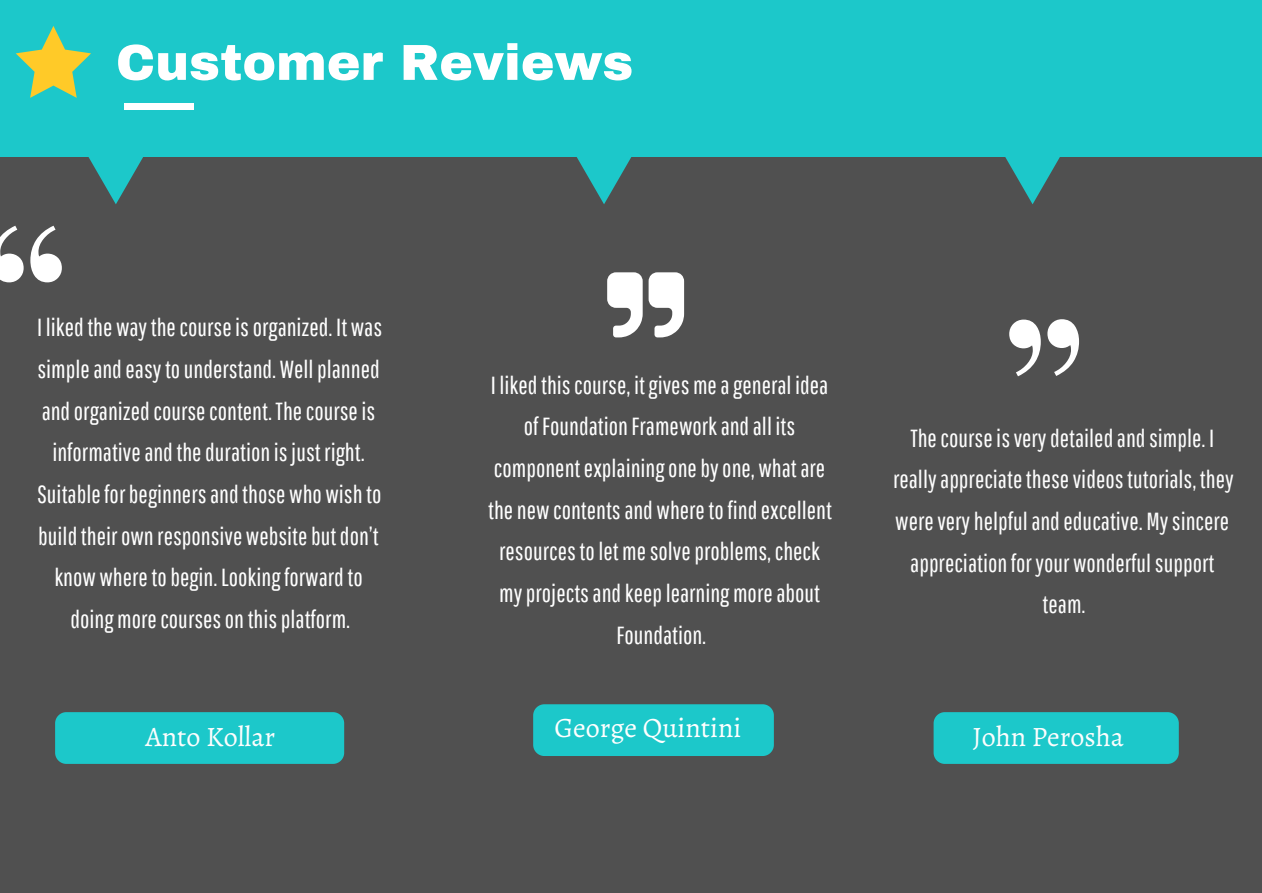
<style>
.page{position:relative;width:1262px;height:893px;background:#fff}
.page>*{position:absolute;margin:0;border:0;box-sizing:border-box;transform-origin:0 0}
.t1{font:224.85px "Playfair Display";color:#fff}
.t2{font:900 50.55px "Archivo";color:#fff}
.t3{font:28.05px "Alegreya";color:#fdfdfd}
.t4{font:28.05px "Alegreya";color:#fff}
.t5{font:24.75px/41.5px "Pathway Gothic One";color:#fff;text-align:center}
.t6{font:24.75px/41.5px "Pathway Gothic One";color:#fdfdfd;text-align:center}
</style>
<div class="page">
<div style="left:0;top:156px;width:1261px;height:736px;background:#505050"></div>
<div style="left:533px;top:704px;width:241px;height:52px;background:#1cc8ca"></div>
<div style="left:0;top:0;width:1261px;height:156px;background:#1cc8ca"></div>
<div style="left:124px;top:103px;width:69px;height:7px;background:#fff"></div>
<svg style="left:565px;top:156px;width:77px;height:48px"></svg>
<svg style="left:77px;top:156px;width:77px;height:48px"></svg>
<svg style="left:994px;top:156px;width:77px;height:48px"></svg>
<svg style="left:16px;top:26px;width:75px;height:72px"></svg>
<div style="left:55px;top:712px;width:289px;height:51px;background:#1cc8ca"></div>
<div style="left:933px;top:712px;width:245px;height:51px;background:#1cc8ca"></div>
<svg style="left:607px;top:272px;width:77px;height:65px"></svg>
<h2 class="t2" style="left:116px;top:31px;width:519px">Customer Reviews</h2>
<h1 class="t1" style="left:-20px;top:128px;width:95px">“</h1>
<p class="t5" style="left:37px;top:306px;width:346px">I liked the way the course is organized. It was simple and easy to understand. Well planned and organized course content. The course is informative and the duration is just right.<br>Suitable for beginners and those who wish to build their own responsive website but don’t know where to begin. Looking forward to doing more courses on this platform.</p>
<p class="t3" style="left:145px;top:718px;width:131px">Anto Kollar</p>
<p class="t5" style="left:488px;top:363px;width:345px">I liked this course, it gives me a general idea of Foundation Framework and all its component explaining one by one, what are the new contents and where to find excellent resources to let me solve problems, check my projects and keep learning more about Foundation.</p>
<p class="t4" style="left:554px;top:709px;width:189px">George Quintini</p>
<p class="t6" style="left:893px;top:416px;width:342px">The course is very detailed and simple. I really appreciate these videos tutorials, they were very helpful and educative. My sincere appreciation for your wonderful support team.</p>
<p class="t3" style="left:972px;top:718px;width:153px">John Perosha</p>
</div>
